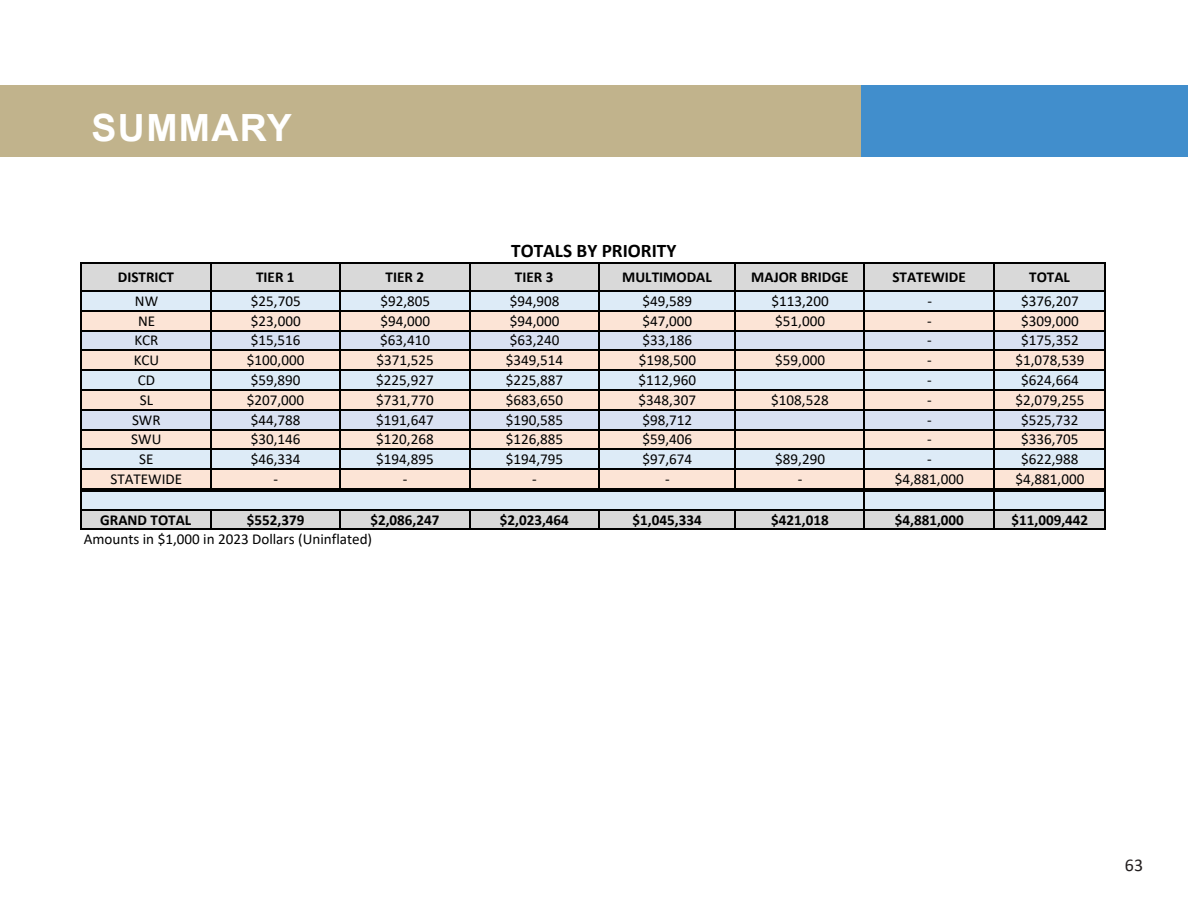
<style>
.page{position:relative;width:1188px;height:918px;background:#fff}
.page>*{position:absolute;margin:0;border:0;box-sizing:border-box;transform-origin:0 0}
.t1{font:700 37.5px "Arial";letter-spacing:.035em;color:#fff}
.t2{font:700 19.2px "Calibri";color:#000}
.t3{font:18px "Calibri";color:#231f20}
.t4{font:15.15px "Calibri";color:#000}
.t5{font:700 15.15px "Calibri";color:#000}
</style>
<div class="page">
<div style="left:0;top:85px;width:862px;height:72px;background:#c1b38c"></div>
<div style="left:862px;top:85px;width:326px;height:72px;background:#418ecc"></div>
<div style="left:82px;top:263px;width:1024px;height:28px;background:#d9d9d9"></div>
<div style="left:82px;top:291px;width:1024px;height:20px;background:#ddebf7"></div>
<div style="left:82px;top:311px;width:1024px;height:20px;background:#fce4d6"></div>
<div style="left:82px;top:330px;width:1024px;height:20px;background:#d9e1f2"></div>
<div style="left:82px;top:350px;width:1024px;height:20px;background:#fce4d6"></div>
<div style="left:82px;top:370px;width:1024px;height:20px;background:#ddebf7"></div>
<div style="left:82px;top:390px;width:1024px;height:20px;background:#fce4d6"></div>
<div style="left:82px;top:410px;width:1024px;height:20px;background:#d9e1f2"></div>
<div style="left:82px;top:429px;width:1024px;height:20px;background:#fce4d6"></div>
<div style="left:82px;top:449px;width:1024px;height:20px;background:#ddebf7"></div>
<div style="left:82px;top:469px;width:1024px;height:21px;background:#fce4d6"></div>
<div style="left:82px;top:490px;width:1024px;height:20px;background:#ddebf7"></div>
<div style="left:82px;top:510px;width:1024px;height:20px;background:#d9d9d9"></div>
<hr style="left:210px;top:264px;width:1px;height:224px;background:#000">
<hr style="left:339px;top:264px;width:2px;height:224px;background:#000">
<hr style="left:469px;top:264px;width:1px;height:224px;background:#000">
<hr style="left:598px;top:264px;width:2px;height:224px;background:#000">
<hr style="left:734px;top:264px;width:2px;height:224px;background:#000">
<hr style="left:864px;top:264px;width:1px;height:224px;background:#000">
<hr style="left:993px;top:264px;width:2px;height:224px;background:#000">
<hr style="left:81px;top:262px;width:1px;height:268px;background:#000">
<svg style="left:210px;top:510px;width:1px;height:19px"></svg>
<hr style="left:339px;top:510px;width:2px;height:20px;background:#000">
<svg style="left:469px;top:510px;width:1px;height:19px"></svg>
<hr style="left:598px;top:510px;width:2px;height:20px;background:#000">
<hr style="left:734px;top:510px;width:2px;height:20px;background:#000">
<hr style="left:864px;top:492px;width:1px;height:38px;background:#000">
<hr style="left:993px;top:492px;width:2px;height:38px;background:#000">
<hr style="left:1105px;top:264px;width:1px;height:266px;background:#000">
<hr style="left:82px;top:262px;width:1024px;height:2px;background:#000">
<hr style="left:82px;top:290px;width:1024px;height:2px;background:#000">
<hr style="left:82px;top:310px;width:1024px;height:1px;background:#000">
<hr style="left:82px;top:330px;width:1024px;height:1px;background:#000">
<hr style="left:82px;top:350px;width:1024px;height:1px;background:#000">
<hr style="left:82px;top:370px;width:1024px;height:1px;background:#000">
<hr style="left:82px;top:389px;width:1024px;height:2px;background:#000">
<hr style="left:82px;top:409px;width:1024px;height:1px;background:#000">
<hr style="left:82px;top:429px;width:1024px;height:1px;background:#000">
<hr style="left:82px;top:449px;width:1024px;height:1px;background:#000">
<hr style="left:82px;top:469px;width:1024px;height:1px;background:#000">
<hr style="left:82px;top:488px;width:1023px;height:1px;background:#000">
<hr style="left:82px;top:490px;width:1023px;height:2px;background:#000">
<hr style="left:82px;top:509px;width:1024px;height:1px;background:#000">
<hr style="left:82px;top:529px;width:1024px;height:1px;background:#000">
<h1 class="t1" style="left:92px;top:101px;width:202px">SUMMARY</h1>
<p class="t2" style="left:511px;top:237px;width:167px">TOTALS BY PRIORITY</p>
<p class="t5" style="left:118px;top:266px;width:58px">DISTRICT</p>
<p class="t5" style="left:256px;top:266px;width:40px">TIER 1</p>
<p class="t5" style="left:386px;top:266px;width:40px">TIER 2</p>
<p class="t5" style="left:515px;top:266px;width:40px">TIER 3</p>
<p class="t5" style="left:622px;top:266px;width:91px">MULTIMODAL</p>
<p class="t5" style="left:751px;top:266px;width:99px">MAJOR BRIDGE</p>
<p class="t5" style="left:892px;top:266px;width:75px">STATEWIDE</p>
<p class="t5" style="left:1029px;top:266px;width:42px">TOTAL</p>
<p class="t4" style="left:135px;top:290px;width:25px">NW</p>
<p class="t4" style="left:251px;top:290px;width:51px">$25,705</p>
<p class="t4" style="left:380px;top:290px;width:51px">$92,805</p>
<p class="t4" style="left:510px;top:290px;width:51px">$94,908</p>
<p class="t4" style="left:642px;top:290px;width:51px">$49,589</p>
<p class="t4" style="left:771px;top:290px;width:59px">$113,200</p>
<p class="t4" style="left:927px;top:290px;width:6px">‐</p>
<p class="t4" style="left:1021px;top:290px;width:59px">$376,207</p>
<p class="t4" style="left:138px;top:310px;width:19px">NE</p>
<p class="t4" style="left:251px;top:310px;width:51px">$23,000</p>
<p class="t4" style="left:380px;top:310px;width:51px">$94,000</p>
<p class="t4" style="left:510px;top:310px;width:51px">$94,000</p>
<p class="t4" style="left:642px;top:310px;width:51px">$47,000</p>
<p class="t4" style="left:775px;top:310px;width:51px">$51,000</p>
<p class="t4" style="left:927px;top:310px;width:6px">‐</p>
<p class="t4" style="left:1021px;top:310px;width:59px">$309,000</p>
<p class="t4" style="left:134px;top:330px;width:26px">KCR</p>
<p class="t4" style="left:251px;top:330px;width:51px">$15,516</p>
<p class="t4" style="left:380px;top:330px;width:51px">$63,410</p>
<p class="t4" style="left:510px;top:330px;width:51px">$63,240</p>
<p class="t4" style="left:642px;top:330px;width:51px">$33,186</p>
<p class="t4" style="left:927px;top:330px;width:6px">‐</p>
<p class="t4" style="left:1021px;top:330px;width:59px">$175,352</p>
<p class="t4" style="left:134px;top:350px;width:27px">KCU</p>
<p class="t4" style="left:247px;top:350px;width:59px">$100,000</p>
<p class="t4" style="left:376px;top:350px;width:59px">$371,525</p>
<p class="t4" style="left:506px;top:350px;width:59px">$349,514</p>
<p class="t4" style="left:639px;top:350px;width:59px">$198,500</p>
<p class="t4" style="left:775px;top:350px;width:51px">$59,000</p>
<p class="t4" style="left:927px;top:350px;width:6px">‐</p>
<p class="t4" style="left:1015px;top:350px;width:70px">$1,078,539</p>
<p class="t4" style="left:138px;top:369px;width:19px">CD</p>
<p class="t4" style="left:251px;top:369px;width:51px">$59,890</p>
<p class="t4" style="left:376px;top:369px;width:59px">$225,927</p>
<p class="t4" style="left:506px;top:369px;width:59px">$225,887</p>
<p class="t4" style="left:639px;top:369px;width:59px">$112,960</p>
<p class="t4" style="left:927px;top:369px;width:6px">‐</p>
<p class="t4" style="left:1021px;top:369px;width:59px">$624,664</p>
<p class="t4" style="left:140px;top:389px;width:15px">SL</p>
<p class="t4" style="left:247px;top:389px;width:59px">$207,000</p>
<p class="t4" style="left:376px;top:389px;width:59px">$731,770</p>
<p class="t4" style="left:506px;top:389px;width:59px">$683,650</p>
<p class="t4" style="left:639px;top:389px;width:59px">$348,307</p>
<p class="t4" style="left:771px;top:389px;width:59px">$108,528</p>
<p class="t4" style="left:927px;top:389px;width:6px">‐</p>
<p class="t4" style="left:1015px;top:389px;width:70px">$2,079,255</p>
<p class="t4" style="left:132px;top:409px;width:30px">SWR</p>
<p class="t4" style="left:251px;top:409px;width:51px">$44,788</p>
<p class="t4" style="left:376px;top:409px;width:59px">$191,647</p>
<p class="t4" style="left:506px;top:409px;width:59px">$190,585</p>
<p class="t4" style="left:642px;top:409px;width:51px">$98,712</p>
<p class="t4" style="left:927px;top:409px;width:6px">‐</p>
<p class="t4" style="left:1021px;top:409px;width:59px">$525,732</p>
<p class="t4" style="left:131px;top:429px;width:32px">SWU</p>
<p class="t4" style="left:251px;top:429px;width:51px">$30,146</p>
<p class="t4" style="left:376px;top:429px;width:59px">$120,268</p>
<p class="t4" style="left:506px;top:429px;width:59px">$126,885</p>
<p class="t4" style="left:642px;top:429px;width:51px">$59,406</p>
<p class="t4" style="left:927px;top:429px;width:6px">‐</p>
<p class="t4" style="left:1021px;top:429px;width:59px">$336,705</p>
<p class="t4" style="left:139px;top:449px;width:16px">SE</p>
<p class="t4" style="left:251px;top:449px;width:51px">$46,334</p>
<p class="t4" style="left:376px;top:449px;width:59px">$194,895</p>
<p class="t4" style="left:506px;top:449px;width:59px">$194,795</p>
<p class="t4" style="left:642px;top:449px;width:51px">$97,674</p>
<p class="t4" style="left:775px;top:449px;width:51px">$89,290</p>
<p class="t4" style="left:927px;top:449px;width:6px">‐</p>
<p class="t4" style="left:1021px;top:449px;width:59px">$622,988</p>
<p class="t4" style="left:110px;top:468px;width:73px">STATEWIDE</p>
<p class="t4" style="left:274px;top:468px;width:6px">‐</p>
<p class="t4" style="left:403px;top:468px;width:6px">‐</p>
<p class="t4" style="left:532px;top:468px;width:6px">‐</p>
<p class="t4" style="left:665px;top:468px;width:6px">‐</p>
<p class="t4" style="left:798px;top:468px;width:6px">‐</p>
<p class="t4" style="left:895px;top:468px;width:70px">$4,881,000</p>
<p class="t4" style="left:1015px;top:468px;width:70px">$4,881,000</p>
<p class="t5" style="left:100px;top:509px;width:92px">GRAND TOTAL</p>
<p class="t5" style="left:247px;top:509px;width:59px">$552,379</p>
<p class="t5" style="left:370px;top:509px;width:71px">$2,086,247</p>
<p class="t5" style="left:500px;top:509px;width:71px">$2,023,464</p>
<p class="t5" style="left:633px;top:509px;width:71px">$1,045,334</p>
<p class="t5" style="left:771px;top:509px;width:59px">$421,018</p>
<p class="t5" style="left:895px;top:509px;width:71px">$4,881,000</p>
<p class="t5" style="left:1011px;top:509px;width:78px">$11,009,442</p>
<p class="t4" style="left:84px;top:529px;width:290px">Amounts in $1,000 in 2023 Dollars (Uninflated)</p>
<p class="t3" style="left:1125px;top:852px;width:20px">63</p>
</div>
